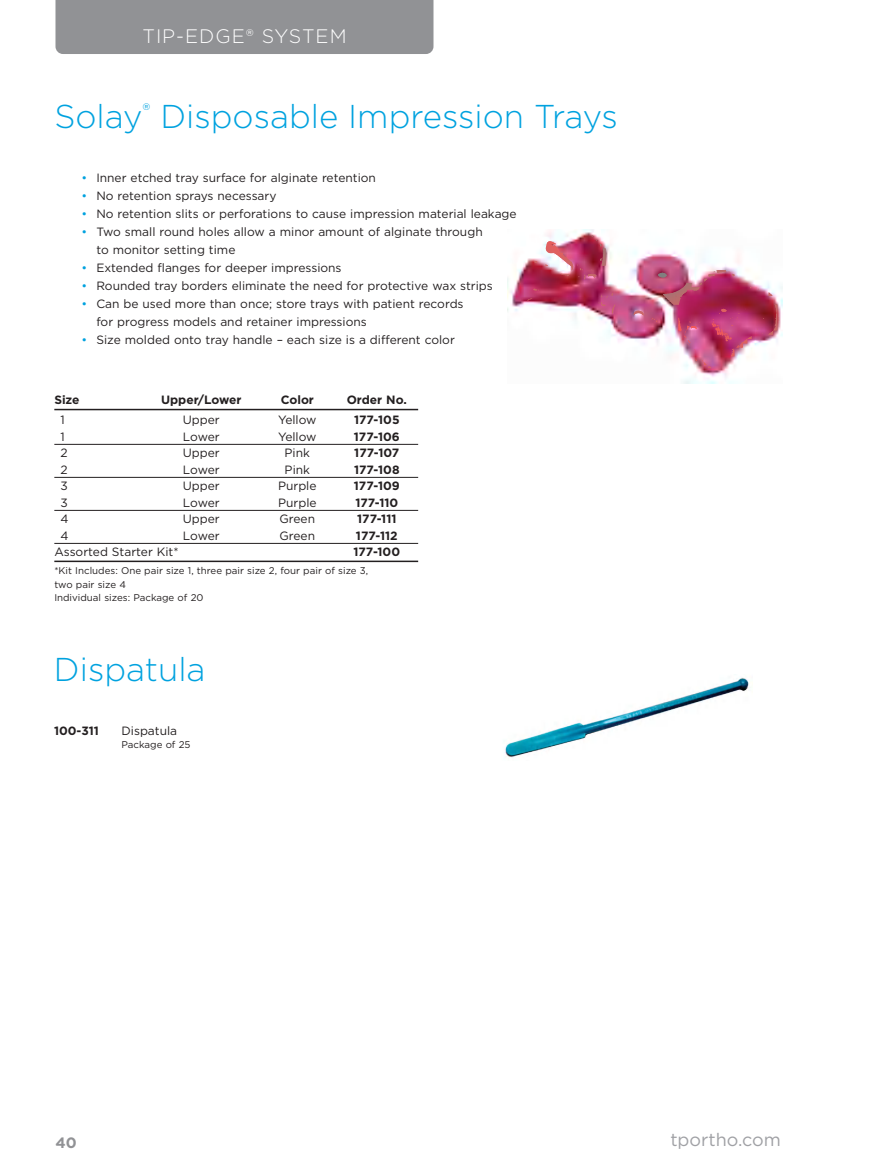
<style>
.page{position:relative;width:891px;height:1175px;background:#fff}
.page>*{position:absolute;margin:0;border:0;box-sizing:border-box;transform-origin:0 0}
.t1{font:300 33px "Gotham";color:#00a2df}
.t2{font:300 19.5px "Gotham";letter-spacing:.05em;color:#fff}
.t3{font:18px "Gotham";color:#a0a1a5}
.t4{font:700 15px "Gotham";color:#919295}
.Body_text{font:12px/18px "Gotham";color:#231f20}
.Body_text-2{font:700 12px "Gotham";color:#231f20}
.Body_text-3{font:9.75px/13.5px "Gotham";color:#231f20}
.s1{color:#00a2df}
</style>
<div class="page">
<div style="left:56px;top:0;width:378px;height:54px;background:#919295"></div>
<hr style="left:54px;top:409px;width:364px;height:1px;background:#231f20">
<hr style="left:54px;top:444px;width:364px;height:1px;background:#231f20">
<hr style="left:54px;top:477px;width:364px;height:1px;background:#231f20">
<hr style="left:54px;top:510px;width:364px;height:1px;background:#231f20">
<hr style="left:54px;top:543px;width:364px;height:1px;background:#231f20">
<hr style="left:54px;top:560px;width:364px;height:2px;background:#231f20">
<img style="left:505px;top:677px;width:244px;height:81px">
<img style="left:507px;top:229px;width:276px;height:155px">
<h2 class="t2" style="left:142px;top:24px;width:206px">TIP-EDGE® SYSTEM</h2>
<p class="t1" style="left:54px;top:95px;width:565px">Solay<sup>®</sup> Disposable Impression Trays</p>
<p class="Body_text" style="left:81px;top:168px;width:296px"><span class="s1">•</span> Inner etched tray surface for alginate retention</p>
<p class="Body_text" style="left:81px;top:186px;width:197px"><span class="s1">•</span> No retention sprays necessary</p>
<p class="Body_text" style="left:81px;top:204px;width:437px"><span class="s1">•</span> No retention slits or perforations to cause impression material leakage</p>
<p class="Body_text" style="left:96px;top:222px;width:388px;text-indent:-15px"><span class="s1">•</span> Two small round holes allow a minor amount of alginate through to monitor setting time</p>
<p class="Body_text" style="left:81px;top:258px;width:262px"><span class="s1">•</span> Extended flanges for deeper impressions</p>
<p class="Body_text" style="left:81px;top:276px;width:413px"><span class="s1">•</span> Rounded tray borders eliminate the need for protective wax strips</p>
<p class="Body_text" style="left:96px;top:294px;width:369px;text-indent:-15px"><span class="s1">•</span> Can be used more than once; store trays with patient records for progress models and retainer impressions</p>
<p class="Body_text" style="left:81px;top:330px;width:375px"><span class="s1">•</span> Size molded onto tray handle – each size is a different color</p>
<p class="Body_text-2" style="left:54px;top:392px;width:27px">Size</p>
<p class="Body_text-2" style="left:161px;top:392px;width:82px">Upper/Lower</p>
<p class="Body_text-2" style="left:281px;top:392px;width:35px">Color</p>
<p class="Body_text-2" style="left:347px;top:392px;width:62px">Order No.</p>
<p class="Body_text" style="left:60px;top:411px;width:6px">1</p>
<p class="Body_text" style="left:183px;top:411px;width:39px">Upper</p>
<p class="Body_text" style="left:278px;top:411px;width:40px">Yellow</p>
<p class="Body_text-2" style="left:354px;top:412px;width:47px">177-105</p>
<p class="Body_text" style="left:60px;top:427px;width:6px">1</p>
<p class="Body_text" style="left:183px;top:427px;width:38px">Lower</p>
<p class="Body_text" style="left:278px;top:427px;width:40px">Yellow</p>
<p class="Body_text-2" style="left:354px;top:428px;width:47px">177-106</p>
<p class="Body_text" style="left:60px;top:444px;width:9px">2</p>
<p class="Body_text" style="left:183px;top:444px;width:39px">Upper</p>
<p class="Body_text" style="left:285px;top:444px;width:27px">Pink</p>
<p class="Body_text-2" style="left:354px;top:445px;width:47px">177-107</p>
<p class="Body_text" style="left:60px;top:460px;width:9px">2</p>
<p class="Body_text" style="left:183px;top:460px;width:38px">Lower</p>
<p class="Body_text" style="left:285px;top:460px;width:27px">Pink</p>
<p class="Body_text-2" style="left:354px;top:461px;width:47px">177-108</p>
<p class="Body_text" style="left:60px;top:477px;width:9px">3</p>
<p class="Body_text" style="left:183px;top:477px;width:39px">Upper</p>
<p class="Body_text" style="left:278px;top:477px;width:40px">Purple</p>
<p class="Body_text-2" style="left:354px;top:478px;width:47px">177-109</p>
<p class="Body_text" style="left:60px;top:493px;width:9px">3</p>
<p class="Body_text" style="left:183px;top:493px;width:38px">Lower</p>
<p class="Body_text" style="left:278px;top:493px;width:40px">Purple</p>
<p class="Body_text-2" style="left:355px;top:494px;width:44px">177-110</p>
<p class="Body_text" style="left:60px;top:510px;width:10px">4</p>
<p class="Body_text" style="left:183px;top:510px;width:39px">Upper</p>
<p class="Body_text" style="left:280px;top:510px;width:37px">Green</p>
<p class="Body_text-2" style="left:357px;top:511px;width:41px">177-111</p>
<p class="Body_text" style="left:60px;top:526px;width:10px">4</p>
<p class="Body_text" style="left:183px;top:526px;width:38px">Lower</p>
<p class="Body_text" style="left:280px;top:526px;width:37px">Green</p>
<p class="Body_text-2" style="left:356px;top:527px;width:43px">177-112</p>
<p class="Body_text" style="left:54px;top:543px;width:126px">Assorted Starter Kit*</p>
<p class="Body_text-2" style="left:353px;top:544px;width:48px">177-100</p>
<p class="Body_text-3" style="left:54px;top:563px;width:315px">*Kit Includes: One pair size 1, three pair size 2, four pair of size 3, two pair size 4</p>
<p class="Body_text-3" style="left:54px;top:590px;width:151px">Individual sizes: Package of 20</p>
<p class="t1" style="left:54px;top:648px;width:153px">Dispatula</p>
<p class="Body_text-2" style="left:54px;top:722px;width:46px">100-311</p>
<p class="Body_text" style="left:122px;top:721px;width:57px">Dispatula</p>
<p class="Body_text-3" style="left:121px;top:737px;width:71px">Package of 25</p>
<p class="t4" style="left:56px;top:1133px;width:23px">40</p>
<h3 class="t3" style="left:670px;top:1128px;width:112px">tportho.com</h3>
</div>
